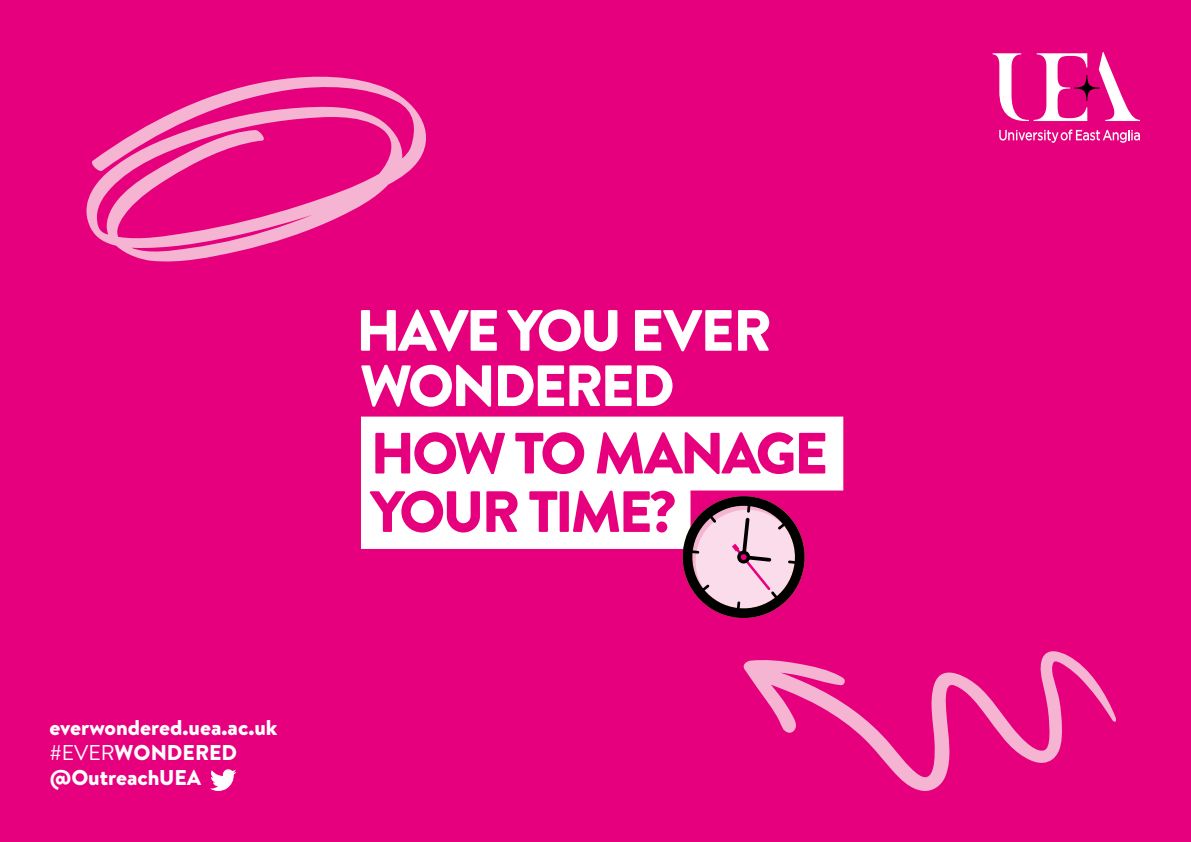
<style>
.page{position:relative;width:1191px;height:842px;background:#e6007d}
.page>*{position:absolute;margin:0;border:0;box-sizing:border-box;transform-origin:0 0}
.t1{font:900 58.1px/58.4px "Brandon Grotesque";letter-spacing:-.05em;color:#e6007d}
.t2{font:900 58.1px/55.3px "Brandon Grotesque";letter-spacing:-.05em;color:#fff}
.t3{font:900 21.4px/24.8px "Brandon Text";color:#fff}
.s1{font-weight:400}
</style>
<div class="page">
<div style="left:361px;top:417px;width:482px;height:73px;background:#fff"></div>
<div style="left:361px;top:475px;width:329px;height:74px;background:#fff"></div>
<svg style="left:679px;top:493px;width:126px;height:125px"></svg>
<svg style="left:1074px;top:75px;width:25px;height:26px"></svg>
<svg style="left:992px;top:53px;width:95px;height:68px"></svg>
<svg style="left:1098px;top:52px;width:42px;height:69px"></svg>
<svg style="left:999px;top:129px;width:141px;height:14px"></svg>
<svg style="left:210px;top:769px;width:26px;height:22px"></svg>
<svg style="left:743px;top:651px;width:373px;height:140px"></svg>
<svg style="left:86px;top:76px;width:340px;height:186px"></svg>
<p class="t3" style="left:49px;top:715px;width:230px">everwondered.uea.ac.uk #<span class="s1">EVER</span>WONDERED @OutreachUEA</p>
<h1 class="t2" style="left:356px;top:304px;width:417px">HAVE YOU EVER<br>WONDERED</h1>
<h1 class="t1" style="left:370px;top:425px;width:459px">HOW TO MANAGE<br>YOUR TIME?</h1>
</div>
